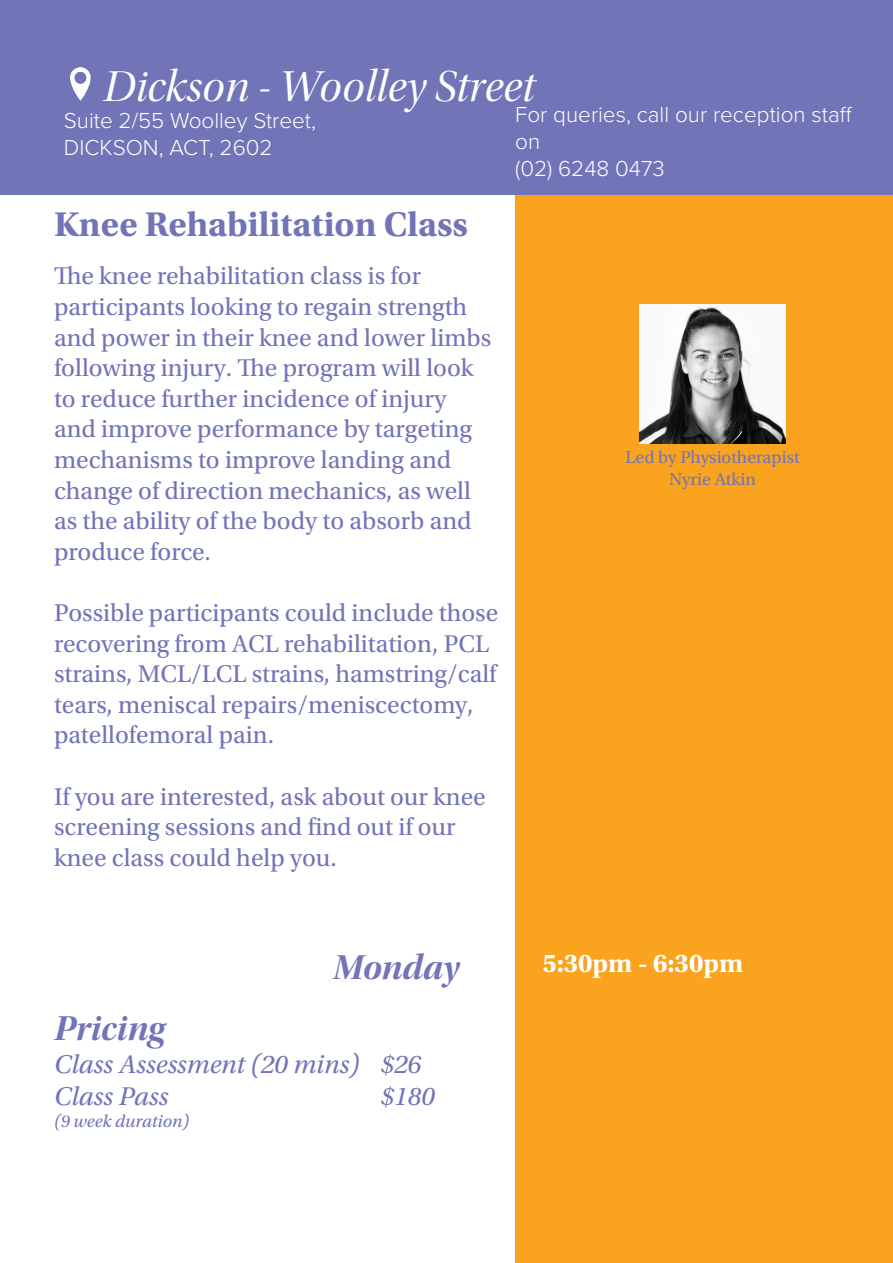
<style>
.page{position:relative;width:893px;height:1263px;background:#fff}
.page>*{position:absolute;margin:0;border:0;box-sizing:border-box;transform-origin:0 0}
.t1{font:45px "Utopia Std Disp It";color:#fff}
.t2{font:700 36px "Utopia Std";color:#7174b7}
.t3{font:36px "Utopia Std Bold Disp It";color:#7174b7}
.t4{font:italic 27px/32.4px "Utopia Std";color:#7174b7}
.t5{font:700 27px "Utopia Std";color:#fff}
.t6{font:25.5px/30.6px "Utopia Std";color:#7174b7}
.t7{font:300 22.5px/27px "Proxima Nova";color:#fff}
.t8{font:18px "Utopia Std";color:#7174b7}
.t9{font:italic 18px "Utopia Std";color:#7174b7}
</style>
<div class="page">
<div style="left:515px;top:188px;width:378px;height:1075px;background:#f9a31e"></div>
<div style="left:0;top:0;width:893px;height:195px;background:#7174b7"></div>
<img style="left:70px;top:68px;width:20px;height:32px">
<img style="left:639px;top:305px;width:147px;height:138px">
<p class="t1" style="left:103px;top:63px;width:433px">Dickson - Woolley Street</p>
<p class="t7" style="left:515px;top:99px;width:339px">For queries, call our reception staff on</p>
<p class="t7" style="left:515px;top:153px;width:151px">(02) 6248 0473</p>
<p class="t7" style="left:64px;top:106px;width:254px">Suite 2/55 Woolley Street,<br>DICKSON, ACT, 2602</p>
<p class="t2" style="left:54px;top:204px;width:415px">Knee Rehabilitation Class</p>
<p class="t6" style="left:54px;top:261px;width:439px">The knee rehabilitation class is for participants looking to regain strength and power in their knee and lower limbs following injury. The program will look to reduce further incidence of injury and improve performance by targeting mechanisms to improve landing and change of direction mechanics, as well as the ability of the body to absorb and produce force.</p>
<p class="t6" style="left:54px;top:598px;width:446px">Possible participants could include those recovering from ACL rehabilitation, PCL strains, MCL/LCL strains, hamstring/calf tears, meniscal repairs/meniscectomy, patellofemoral pain.</p>
<p class="t6" style="left:54px;top:781px;width:433px">If you are interested, ask about our knee screening sessions and find out if our knee class could help you.</p>
<p class="t8" style="left:625px;top:448px;width:176px">Led by Physiotherapist</p>
<p class="t8" style="left:669px;top:469px;width:88px">Nyrie Atkin</p>
<p class="t3" style="left:333px;top:947px;width:128px">Monday</p>
<p class="t5" style="left:542px;top:948px;width:202px">5:30pm - 6:30pm</p>
<p class="t3" style="left:54px;top:1009px;width:112px">Pricing</p>
<p class="t4" style="left:54px;top:1048px;width:307px">Class Assessment (20 mins)<br>Class Pass</p>
<p class="t9" style="left:54px;top:1111px;width:137px">(9 week duration)</p>
<p class="t4" style="left:381px;top:1048px;width:55px">$26 $180</p>
</div>
